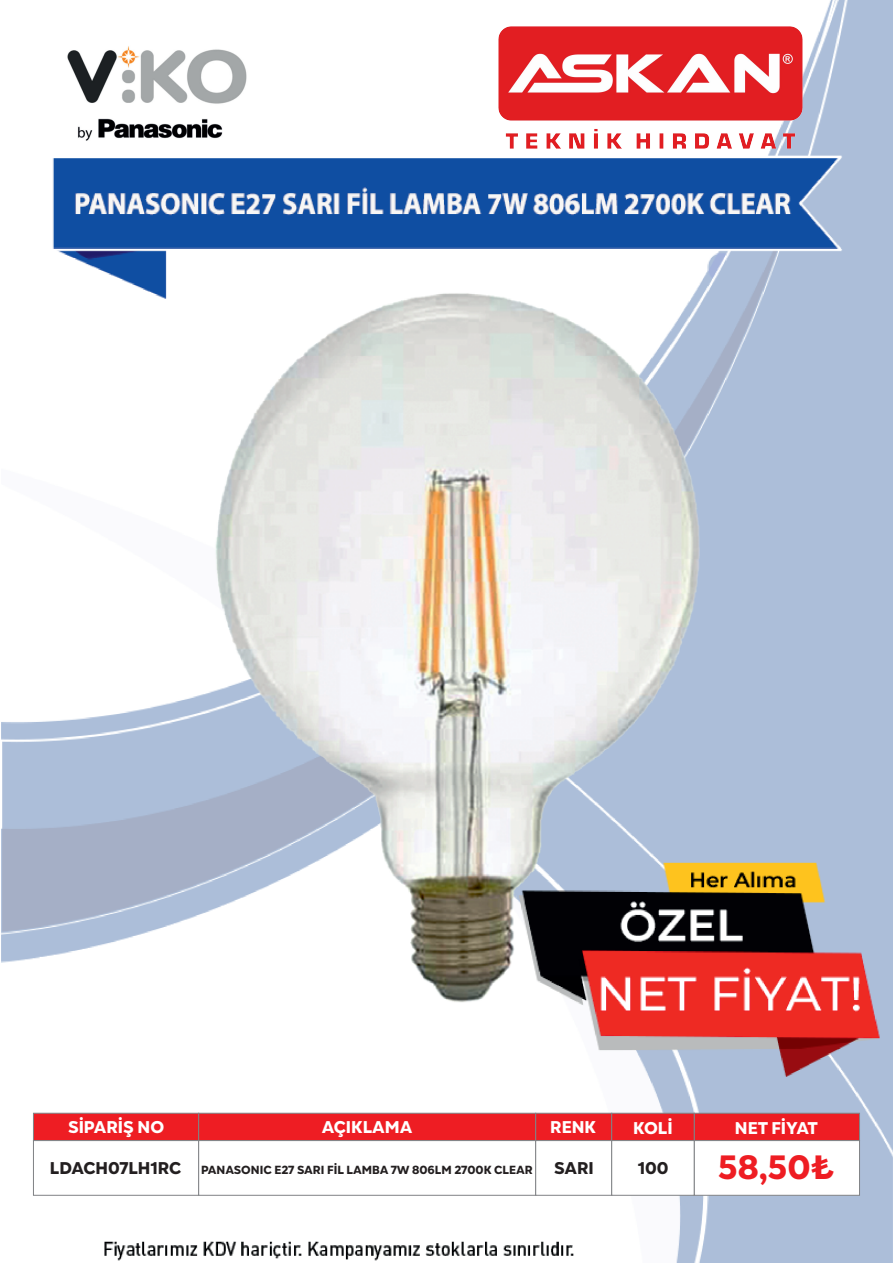
<style>
.page{position:relative;width:893px;height:1263px;background:#fff}
.page>*{position:absolute;margin:0;border:0;box-sizing:border-box;transform-origin:0 0}
.t1{font:800 33.6px "Gogh";color:#ee1d23}
.t2{font:800 16.95px "Gogh";color:#fff}
.t3{font:800 16.95px "Gogh";color:#231f20}
.t4{font:800 11.7px "Gogh";color:#231f20}
.s1{font-size:16.95px}
</style>
<div class="page">
<img style="left:1px;top:0;width:892px;height:1263px">
<svg style="left:33px;top:1112px;width:827px;height:84px"></svg>
<img style="left:58px;top:43px;width:192px;height:113px">
<img style="left:486px;top:23px;width:329px;height:134px">
<h2 class="t2" style="left:68px;top:1115px;width:98px">SİPARİŞ NO</h2>
<h2 class="t2" style="left:322px;top:1115px;width:92px">AÇIKLAMA</h2>
<h2 class="t2" style="left:550px;top:1115px;width:47px">RENK</h2>
<h2 class="t2" style="left:633px;top:1117px;width:41px">KOLİ</h2>
<h2 class="t2" style="left:735px;top:1117px;width:85px">NET FİYAT</h2>
<p class="t4" style="left:50px;top:1162px;width:484px"><span class="s1">LDACH07LH1RC</span> PANASONIC E27 SARI FİL LAMBA 7W 806LM 2700K CLEAR</p>
<h2 class="t3" style="left:554px;top:1156px;width:41px">SARI</h2>
<h2 class="t3" style="left:638px;top:1156px;width:32px">100</h2>
<h1 class="t1" style="left:718px;top:1144px;width:118px">58,50₺</h1>
</div>
